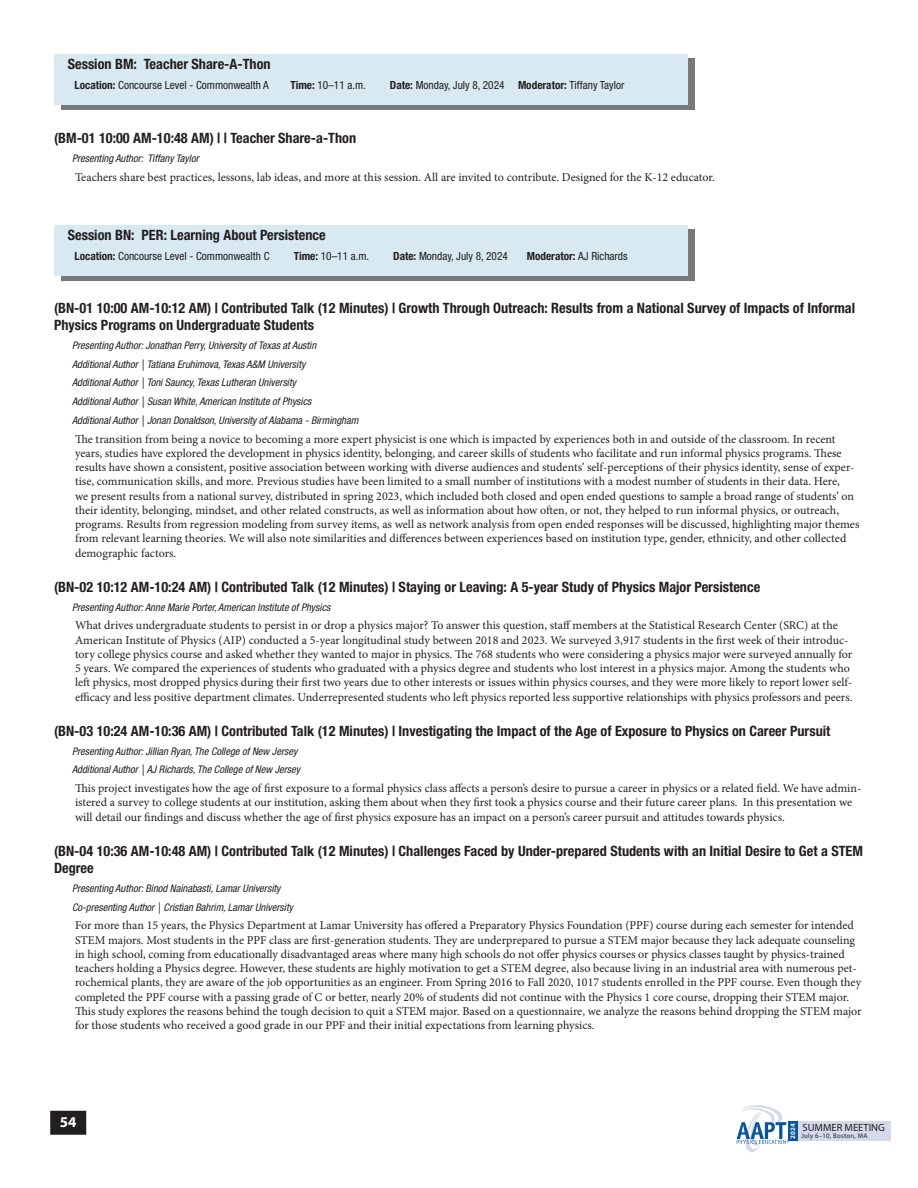
<style>
.page{position:relative;width:918px;height:1188px;background:#fff}
.page>*{position:absolute;margin:0;border:0;box-sizing:border-box;transform-origin:0 0}
.t1{font:700 15px "Myriad Pro";color:#fff}
.subhed_abstract{font:700 condensed 14.25px/17.2px "Helvetica Neue LT Std";color:#231f20}
.abstract{font:12px/14.2px "Minion Pro";color:#231f20}
.subhed_abstract-2{font:condensed 11.25px "Helvetica Neue LT Std";color:#231f20}
.subhed_abstract-3{font:700 condensed 11.25px "Helvetica Neue LT Std";color:#231f20}
.contact{font:italic condensed 10.5px "Helvetica Neue LT Std";color:#231f20}
.t2{font:10.5px "Myriad Pro";color:#231f20}
.t3{font:6.75px "Myriad Pro";letter-spacing:.04em;color:#231f20}
.t4{font:700 6.75px "Myriad Pro";color:#f2f3f4}
.t5{font:700 4.8px "Myriad Pro";color:#3e57a6}
.s1{font-weight:700}
.s2{font-weight:400}
</style>
<div class="page">
<div style="left:51px;top:1112px;width:34px;height:22px;background:#231f20"></div>
<div style="left:50px;top:1111px;width:36px;height:24px;border:2px solid #231f20"></div>
<div style="left:788px;top:1121px;width:102px;height:20px;background:#d4d9ec"></div>
<div style="left:788px;top:1121px;width:10px;height:20px;background:#0b559d"></div>
<svg style="left:736px;top:1105px;width:51px;height:47px"></svg>
<div style="left:61px;top:58px;width:633px;height:52px;background:#76787b"></div>
<div style="left:54px;top:54px;width:634px;height:51px;background:#d8e9f1"></div>
<div style="left:61px;top:229px;width:633px;height:52px;background:#76787b"></div>
<div style="left:54px;top:225px;width:634px;height:51px;background:#d8e9f1"></div>
<p class="subhed_abstract" style="left:68px;top:55px;width:205px">Session BM: Teacher Share-A-Thon</p>
<p class="subhed_abstract-2" style="left:75px;top:78px;width:196px"><span class="s1">Location:</span> Concourse Level - Commonwealth A</p>
<p class="subhed_abstract-2" style="left:291px;top:78px;width:77px"><span class="s1">Time:</span> 10–11 a.m.</p>
<p class="subhed_abstract-2" style="left:390px;top:78px;width:236px"><span class="s1">Date:</span> Monday, July 8, 2024 <span class="s1">Moderator:</span> Tiffany Taylor</p>
<p class="subhed_abstract" style="left:54px;top:129px;width:304px">(BM-01 10:00 AM-10:48 AM) | | Teacher Share-a-Thon</p>
<p class="contact" style="left:72px;top:152px;width:128px">Presenting Author: Tiffany Taylor</p>
<p class="abstract" style="left:75px;top:170px;width:641px">Teachers share best practices, lessons, lab ideas, and more at this session. All are invited to contribute. Designed for the K-12 educator.</p>
<p class="subhed_abstract" style="left:68px;top:226px;width:260px">Session BN: PER: Learning About Persistence</p>
<p class="subhed_abstract-2" style="left:75px;top:249px;width:197px"><span class="s1">Location:</span> Concourse Level - Commonwealth C</p>
<p class="subhed_abstract-2" style="left:294px;top:249px;width:77px"><span class="s1">Time:</span> 10–11 a.m.</p>
<p class="subhed_abstract-2" style="left:393px;top:249px;width:116px"><span class="s1">Date:</span> Monday, July 8, 2024</p>
<p class="subhed_abstract-3" style="left:527px;top:249px;width:102px">Moderator: <span class="s2">AJ Richards</span></p>
<p class="subhed_abstract" style="left:54px;top:299px;width:803px">(BN-01 10:00 AM-10:12 AM) | Contributed Talk (12 Minutes) | Growth Through Outreach: Results from a National Survey of Impacts of Informal<br>Physics Programs on Undergraduate Students</p>
<p class="contact" style="left:72px;top:339px;width:246px">Presenting Author: Jonathan Perry, University of Texas at Austin</p>
<p class="contact" style="left:72px;top:358px;width:235px">Additional Author | Tatiana Eruhimova, Texas A&amp;M University</p>
<p class="contact" style="left:72px;top:377px;width:226px">Additional Author | Toni Sauncy, Texas Lutheran University</p>
<p class="contact" style="left:72px;top:395px;width:241px">Additional Author | Susan White, American Institute of Physics</p>
<p class="contact" style="left:72px;top:414px;width:288px">Additional Author | Jonan Donaldson, University of Alabama - Birmingham</p>
<p class="abstract" style="left:75px;top:432px;width:786px">The transition from being a novice to becoming a more expert physicist is one which is impacted by experiences both in and outside of the classroom. In recent years, studies have explored the development in physics identity, belonging, and career skills of students who facilitate and run informal physics programs. These results have shown a consistent, positive association between working with diverse audiences and students’ self-perceptions of their physics identity, sense of exper&shy;tise, communication skills, and more. Previous studies have been limited to a small number of institutions with a modest number of students in their data. Here,<br>we present results from a national survey, distributed in spring 2023, which included both closed and open ended questions to sample a broad range of students’ on their identity, belonging, mindset, and other related constructs, as well as information about how often, or not, they helped to run informal physics, or outreach, programs. Results from regression modeling from survey items, as well as network analysis from open ended responses will be discussed, highlighting major themes from relevant learning theories. We will also note similarities and differences between experiences based on institution type, gender, ethnicity, and other collected demographic factors.</p>
<p class="subhed_abstract" style="left:54px;top:578px;width:708px">(BN-02 10:12 AM-10:24 AM) | Contributed Talk (12 Minutes) | Staying or Leaving: A 5-year Study of Physics Major Persistence</p>
<p class="contact" style="left:72px;top:601px;width:260px">Presenting Author: Anne Marie Porter, American Institute of Physics</p>
<p class="abstract" style="left:75px;top:618px;width:779px">What drives undergraduate students to persist in or drop a physics major? To answer this question, staff members at the Statistical Research Center (SRC) at the American Institute of Physics (AIP) conducted a 5-year longitudinal study between 2018 and 2023. We surveyed 3,917 students in the first week of their introduc&shy;tory college physics course and asked whether they wanted to major in physics. The 768 students who were considering a physics major were surveyed annually for 5 years. We compared the experiences of students who graduated with a physics degree and students who lost interest in a physics major. Among the students who left physics, most dropped physics during their first two years due to other interests or issues within physics courses, and they were more likely to report lower self&shy;efficacy and less positive department climates. Underrepresented students who left physics reported less supportive relationships with physics professors and peers.</p>
<p class="subhed_abstract" style="left:54px;top:722px;width:778px">(BN-03 10:24 AM-10:36 AM) | Contributed Talk (12 Minutes) | Investigating the Impact of the Age of Exposure to Physics on Career Pursuit</p>
<p class="contact" style="left:72px;top:745px;width:227px">Presenting Author: Jillian Ryan, The College of New Jersey</p>
<p class="contact" style="left:72px;top:764px;width:230px">Additional Author | AJ Richards, The College of New Jersey</p>
<p class="abstract" style="left:75px;top:781px;width:788px">This project investigates how the age of first exposure to a formal physics class affects a person’s desire to pursue a career in physics or a related field. We have admin&shy;istered a survey to college students at our institution, asking them about when they first took a physics course and their future career plans. In this presentation we will detail our findings and discuss whether the age of first physics exposure has an impact on a person’s career pursuit and attitudes towards physics.</p>
<p class="subhed_abstract" style="left:54px;top:842px;width:810px">(BN-04 10:36 AM-10:48 AM) | Contributed Talk (12 Minutes) | Challenges Faced by Under-prepared Students with an Initial Desire to Get a STEM<br>Degree</p>
<p class="contact" style="left:72px;top:882px;width:210px">Presenting Author: Binod Nainabasti, Lamar University</p>
<p class="contact" style="left:72px;top:901px;width:223px">Co-presenting Author | Cristian Bahrim, Lamar University</p>
<p class="abstract" style="left:75px;top:918px;width:788px">For more than 15 years, the Physics Department at Lamar University has offered a Preparatory Physics Foundation (PPF) course during each semester for intended STEM majors. Most students in the PPF class are first-generation students. They are underprepared to pursue a STEM major because they lack adequate counseling in high school, coming from educationally disadvantaged areas where many high schools do not offer physics courses or physics classes taught by physics-trained teachers holding a Physics degree. However, these students are highly motivation to get a STEM degree, also because living in an industrial area with numerous pet&shy;rochemical plants, they are aware of the job opportunities as an engineer. From Spring 2016 to Fall 2020, 1017 students enrolled in the PPF course. Even though they completed the PPF course with a passing grade of C or better, nearly 20% of students did not continue with the Physics 1 core course, dropping their STEM major.<br>This study explores the reasons behind the tough decision to quit a STEM major. Based on a questionnaire, we analyze the reasons behind dropping the STEM major for those students who received a good grade in our PPF and their initial expectations from learning physics.</p>
<p class="t1" style="left:60px;top:1113px;width:18px">54</p>
<p class="t2" style="left:803px;top:1121px;width:84px">SUMMER MEETING</p>
<p class="t3" style="left:802px;top:1131px;width:68px">July 6–10, Boston, MA</p>
<p class="t4" style="left:788px;top:1139px;width:16px;rotate:-90deg">2024</p>
<p class="t5" style="left:787px;top:1140px;width:4px">®</p>
</div>
